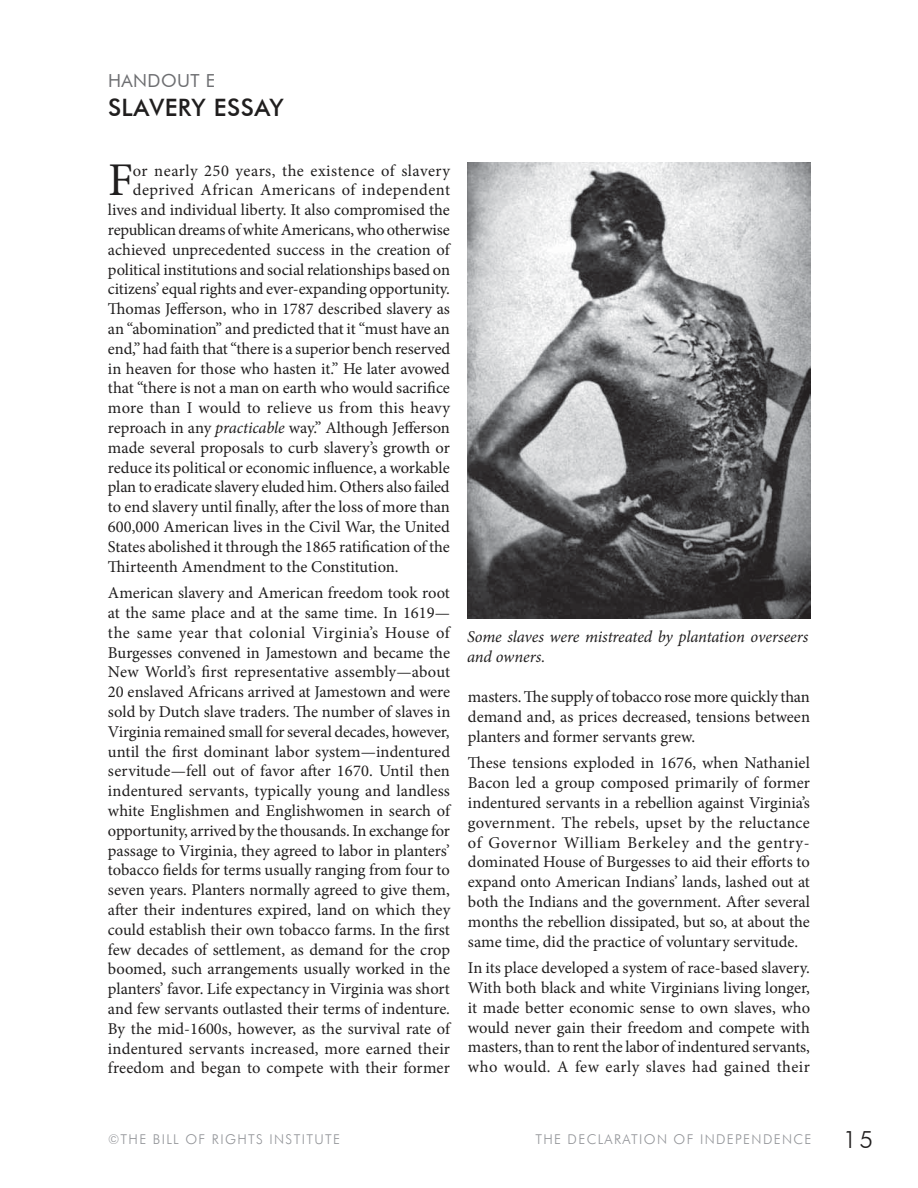
<style>
.page{position:relative;width:918px;height:1188px;background:#fff}
.page>*{position:absolute;margin:0;border:0;box-sizing:border-box;transform-origin:0 0}
.t1{font:46.95px "Minion Pro";color:#201e1e}
.t2{font:500 24px "Futura BT";letter-spacing:.02em;color:#201e1e}
.t3{font:300 24px "Futura BT";color:#201e1e}
.t4{font:18px "Futura BT";letter-spacing:.025em;color:#6d6e71}
.t5{font:16.5px/19.8px "Minion Pro";color:#201e1e;text-align:justify}
.t6{font:16.5px "Minion Pro";letter-spacing:.03em;color:#201e1e}
.t7{font:italic 16.5px/19.8px "Minion Pro";letter-spacing:-.01em;color:#201e1e}
.t8{font:300 13.5px "Futura BT";letter-spacing:.1em;color:#929498}
.s1{font-style:italic}
</style>
<div class="page">
<img style="left:467px;top:162px;width:343px;height:456px">
<p class="t4" style="left:108px;top:70px;width:109px">HANDOUT E</p>
<h2 class="t2" style="left:108px;top:93px;width:177px">SLAVERY ESSAY</h2>
<h1 class="t1" style="left:108px;top:162px;width:26px">F</h1>
<p class="t6" style="left:133px;top:164px;width:319px">or nearly 250 years, the existence of slavery</p>
<p class="t6" style="left:133px;top:184px;width:319px">deprived African Americans of independent</p>
<p class="t5" style="left:108px;top:201px;width:343px">lives and individual liberty. It also compromised the</p>
<p class="t5" style="left:108px;top:221px;width:343px">republican dreams of white Americans, who otherwise</p>
<p class="t5" style="left:108px;top:241px;width:343px">achieved unprecedented success in the creation of</p>
<p class="t5" style="left:108px;top:261px;width:344px">political institutions and social relationships based on</p>
<p class="t5" style="left:108px;top:281px;width:343px">citizens’ equal rights and ever-expanding opportunity.</p>
<p class="t5" style="left:108px;top:300px;width:343px">Thomas Jefferson, who in 1787 described slavery as</p>
<p class="t5" style="left:108px;top:320px;width:343px">an “abomination” and predicted that it “must have an</p>
<p class="t5" style="left:108px;top:340px;width:344px">end,” had faith that “there is a superior bench reserved</p>
<p class="t5" style="left:108px;top:360px;width:343px">in heaven for those who hasten it.” He later avowed</p>
<p class="t5" style="left:108px;top:380px;width:344px">that “there is not a man on earth who would sacrifice</p>
<p class="t5" style="left:108px;top:399px;width:343px">more than I would to relieve us from this heavy</p>
<p class="t5" style="left:108px;top:419px;width:343px">reproach in any <span class="s1">practicable</span> way.” Although Jefferson</p>
<p class="t5" style="left:108px;top:439px;width:343px">made several proposals to curb slavery’s growth or</p>
<p class="t5" style="left:108px;top:459px;width:343px">reduce its political or economic influence, a workable</p>
<p class="t5" style="left:108px;top:479px;width:343px">plan to eradicate slavery eluded him. Others also failed</p>
<p class="t5" style="left:108px;top:498px;width:344px">to end slavery until finally, after the loss of more than</p>
<p class="t5" style="left:108px;top:518px;width:343px">600,000 American lives in the Civil War, the United</p>
<p class="t5" style="left:108px;top:538px;width:343px">States abolished it through the 1865 ratification of the</p>
<p class="t5" style="left:108px;top:558px;width:292px">Thirteenth Amendment to the Constitution.</p>
<p class="t5" style="left:108px;top:584px;width:344px">American slavery and American freedom took root at the same place and at the same time. In 1619— the same year that colonial Virginia’s House of Burgesses convened in Jamestown and became the New World’s first representative assembly—about 20 enslaved Africans arrived at Jamestown and were sold by Dutch slave traders. The number of slaves in Virginia remained small for several decades, however, until the first dominant labor system—indentured servitude—fell out of favor after 1670. Until then indentured servants, typically young and landless white Englishmen and Englishwomen in search of opportunity, arrived by the thousands. In exchange for passage to Virginia, they agreed to labor in planters’ tobacco fields for terms usually ranging from four to seven years. Planters normally agreed to give them, after their indentures expired, land on which they could establish their own tobacco farms. In the first few decades of settlement, as demand for the crop boomed, such arrangements usually worked in the planters’ favor. Life expectancy in Virginia was short and few servants outlasted their terms of indenture.<br>By the mid-1600s, however, as the survival rate of indentured servants increased, more earned their freedom and began to compete with their former</p>
<p class="t7" style="left:467px;top:628px;width:343px">Some slaves were mistreated by plantation overseers and owners.</p>
<p class="t5" style="left:468px;top:689px;width:344px">masters. The supply of tobacco rose more quickly than demand and, as prices decreased, tensions between planters and former servants grew.</p>
<p class="t5" style="left:468px;top:755px;width:344px">These tensions exploded in 1676, when Nathaniel Bacon led a group composed primarily of former indentured servants in a rebellion against Virginia’s government. The rebels, upset by the reluctance of Governor William Berkeley and the gentry&shy;dominated House of Burgesses to aid their efforts to expand onto American Indians’ lands, lashed out at both the Indians and the government. After several months the rebellion dissipated, but so, at about the same time, did the practice of voluntary servitude.</p>
<p class="t5" style="left:468px;top:959px;width:344px">In its place developed a system of race-based slavery.<br>With both black and white Virginians living longer, it made better economic sense to own slaves, who would never gain their freedom and compete with masters, than to rent the labor of indentured servants, who would. A few early slaves had gained their</p>
<p class="t8" style="left:108px;top:1131px;width:234px">©THE BILL OF RIGHTS INSTITUTE</p>
<p class="t8" style="left:535px;top:1131px;width:278px">THE DECLARATION OF INDEPENDENCE</p>
<h2 class="t3" style="left:843px;top:1125px;width:32px">15</h2>
</div>
